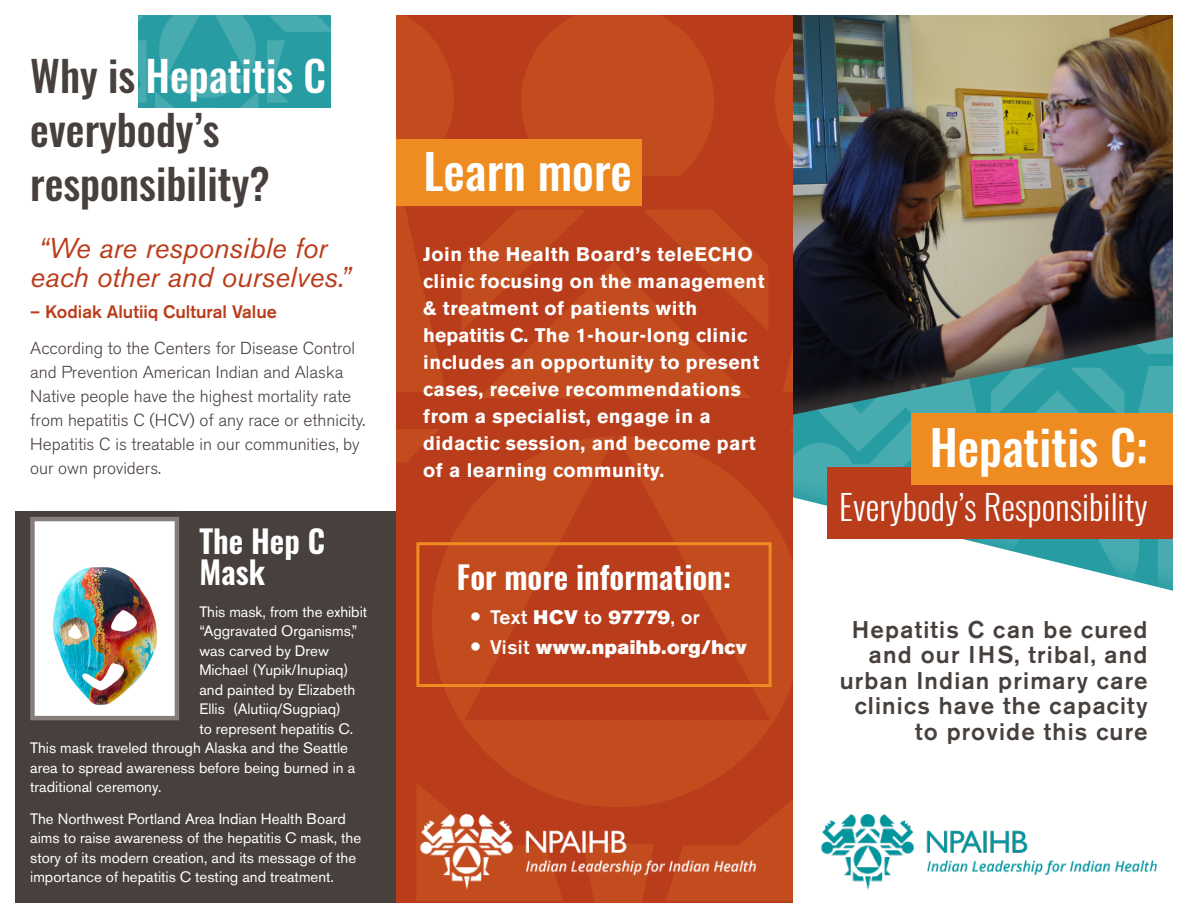
<style>
.page{position:relative;width:1188px;height:918px;background:#fff}
.page>*{position:absolute;margin:0;border:0;box-sizing:border-box;transform-origin:0 0}
.t1{font:500 48px "Oswald";color:#fff}
.t2{font:500 42px/54px "Oswald";color:#47403d}
.t3{font:300 34.5px "Oswald";color:#fff}
.t4{font:600 31.5px/31.5px "Oswald";color:#fff}
.t5{font:italic 28.5px/28.5px "Akzidenz Grotesk BE";color:#ba3d1b}
.t6{font:500 24px/25.5px "Akzidenz Grotesk BE";letter-spacing:.05em;color:#47403d;text-align:right}
.t7{font:700 19.5px/27px "Akzidenz Grotesk BE";letter-spacing:.025em;color:#fff}
.Body{font:19.5px "Akzidenz Grotesk BE Super";letter-spacing:.025em;color:#fff}
.Body-2{font:500 19.5px "Akzidenz Grotesk BE";letter-spacing:.025em;color:#fff}
.t8{font:500 18px "Akzidenz Grotesk BE";color:#ba3d1b}
.t9{font:300 17.25px/24px "Akzidenz Grotesk BE";color:#47403d}
.t10{font:15px/19.5px "Akzidenz Grotesk BE";color:#fff}
.s1{color:#fff}
.s2{font-family:"Akzidenz Grotesk BE Super";font-weight:400;font-size:27px}
.s3{font-family:"Akzidenz Grotesk BE Super";font-weight:400}
.s4{font-size:27px}
.s5{font-family:"Akzidenz Grotesk BE";font-weight:500}
</style>
<div class="page">
<img style="left:821px;top:813px;width:337px;height:77px">
<div style="left:396px;top:0;width:396px;height:918px;background:#ba3d1b"></div>
<svg style="left:396px;top:14px;width:58px;height:448px"></svg>
<svg style="left:521px;top:14px;width:193px;height:162px"></svg>
<svg style="left:462px;top:210px;width:306px;height:188px"></svg>
<img style="left:775px;top:14px;width:398px;height:661px">
<div style="left:666px;top:807px;width:126px;height:94px;background:#c34c1f"></div>
<svg style="left:432px;top:436px;width:360px;height:371px"></svg>
<svg style="left:583px;top:891px;width:71px;height:13px"></svg>
<svg style="left:417px;top:783px;width:146px;height:118px"></svg>
<div style="left:9px;top:511px;width:387px;height:393px;background:#47403d"></div>
<div style="left:32px;top:519px;width:145px;height:199px;background:#fff"></div>
<img style="left:53px;top:567px;width:104px;height:138px">
<div style="left:30px;top:517px;width:149px;height:203px;border:4px solid #877e7c"></div>
<div style="left:0;top:0;width:14px;height:918px;background:#fff"></div>
<div style="left:0;top:904px;width:1188px;height:14px;background:#fff"></div>
<svg style="left:138px;top:15px;width:192px;height:93px;background:#32a1a7"></svg>
<div style="left:396px;top:139px;width:246px;height:67px;background:#ee8c21"></div>
<div style="left:416px;top:542px;width:356px;height:145px;border:3px solid #ee8c21"></div>
<img style="left:420px;top:798px;width:355px;height:93px">
<div style="left:0;top:0;width:1188px;height:14px;background:#fff"></div>
<p class="t2" style="left:30px;top:52px;width:297px">Why is <span class="s1">Hepatitis C </span>everybody’s responsibility?</p>
<p class="t5" style="left:30px;top:234px;width:322px">“We are responsible for each other and ourselves.”</p>
<p class="t8" style="left:30px;top:301px;width:248px">– Kodiak Alutiiq Cultural Value</p>
<p class="t9" style="left:30px;top:337px;width:337px">According to the Centers for Disease Control and Prevention American Indian and Alaska Native people have the highest mortality rate from hepatitis C (HCV) of any race or ethnicity.<br>Hepatitis C is treatable in our communities, by our own providers.</p>
<p class="t4" style="left:199px;top:527px;width:127px">The Hep C<br>Mask</p>
<p class="t10" style="left:199px;top:602px;width:169px">This mask, from the exhibit</p>
<p class="t10" style="left:199px;top:621px;width:160px">“Aggravated Organisms,”</p>
<p class="t10" style="left:199px;top:641px;width:131px">was carved by Drew</p>
<p class="t10" style="left:199px;top:660px;width:151px">Michael (Yupik/Inupiaq)</p>
<p class="t10" style="left:199px;top:680px;width:157px">and painted by Elizabeth</p>
<p class="t10" style="left:199px;top:699px;width:143px">Ellis (Alutiiq/Sugpiaq)</p>
<p class="t10" style="left:199px;top:719px;width:155px">to represent hepatitis C.</p>
<p class="t10" style="left:30px;top:738px;width:319px">This mask traveled through Alaska and the Seattle</p>
<p class="t10" style="left:30px;top:758px;width:327px">area to spread awareness before being burned in a</p>
<p class="t10" style="left:30px;top:777px;width:133px">traditional ceremony.</p>
<p class="t10" style="left:30px;top:809px;width:332px">The Northwest Portland Area Indian Health Board aims to raise awareness of the hepatitis C mask, the story of its modern creation, and its message of the importance of hepatitis C testing and treatment.</p>
<p class="t1" style="left:423px;top:147px;width:210px">Learn more</p>
<p class="t7" style="left:423px;top:241px;width:343px">Join the Health Board’s teleECHO clinic focusing on the management &amp; treatment of patients with</p>
<p class="t7" style="left:423px;top:322px;width:338px">hepatitis C. The 1-hour-long clinic includes an opportunity to present cases, receive recommendations from a specialist, engage in a didactic session, and become part of a learning community.</p>
<p class="t4" style="left:457px;top:563px;width:276px">For more information:</p>
<p class="Body-2" style="left:471px;top:606px;width:230px"><span class="s2">•</span> Text <span class="s3">HCV</span> to <span class="s3">97779</span>, or</p>
<p class="Body" style="left:471px;top:636px;width:277px"><span class="s4">•</span> <span class="s5">Visit</span> www.npaihb.org/hcv</p>
<p class="t1" style="left:930px;top:422px;width:219px">Hepatitis C:</p>
<p class="t3" style="left:839px;top:476px;width:310px">Everybody’s Responsibility</p>
<p class="t6" style="left:840px;top:616px;width:309px">Hepatitis C can be cured and our IHS, tribal, and urban Indian primary care clinics have the capacity to provide this cure</p>
</div>
